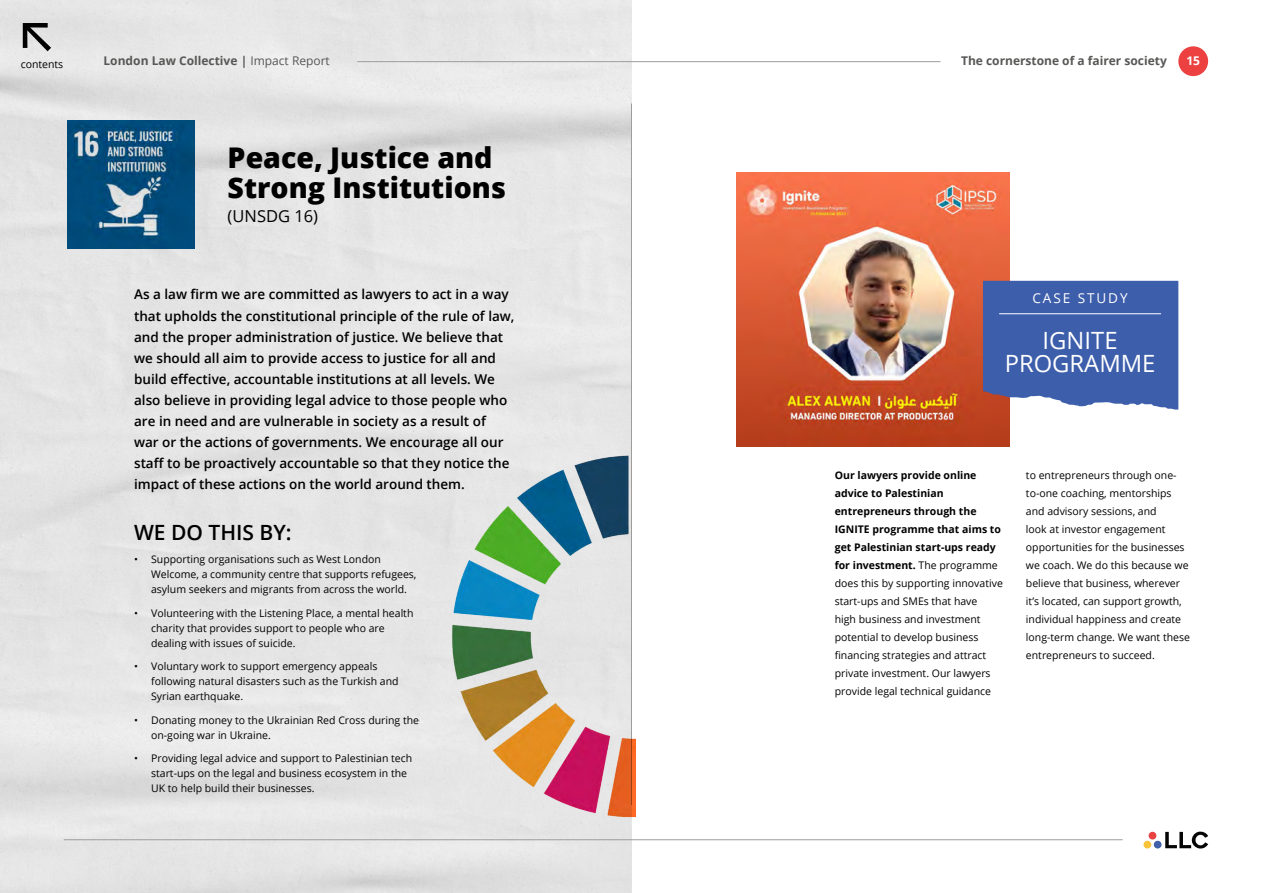
<style>
.page{position:relative;width:1263px;height:893px;background:#fff}
.page>*{position:absolute;margin:0;border:0;box-sizing:border-box;transform-origin:0 0}
.t1{font:55.35px "Mena Grotesk";color:#000}
.t2{font:800 28.5px/30px "Open Sans";color:#000}
.t3{font:23.85px/23.5px "Open Sans";color:#fff;text-align:center}
.t4{font:600 21px "Open Sans";color:#000}
.t5{font:16.5px "Open Sans";color:#000}
.t6{font:13.65px "Open Sans";letter-spacing:.14em;color:#fff}
.t7{font:600 13.5px/21px "Open Sans";color:#000}
.t8{font:700 12px "Open Sans";color:#575756}
.t9{font:700 12px "Open Sans";color:#fff}
.t10{font:10.5px/18px "Open Sans";color:#000}
.s1{font-weight:400}
.s2{font-weight:700}
</style>
<div class="page">
<img style="left:0;top:0;width:631px;height:893px">
<svg style="left:1165px;top:831px;width:43px;height:17px"></svg>
<div style="left:1148px;top:832px;width:8px;height:7px;background:#e84142;border-radius:50%"></div>
<div style="left:1154px;top:841px;width:7px;height:7px;background:#4060aa;border-radius:50%"></div>
<div style="left:1143px;top:841px;width:8px;height:7px;background:#f9c438;border-radius:50%"></div>
<div style="left:1178px;top:46px;width:30px;height:30px;background:#ed4040;border-radius:50%"></div>
<hr style="left:631px;top:103px;width:1px;height:702px;background:#9d9d9c">
<img style="left:736px;top:172px;width:274px;height:274px">
<img style="left:67px;top:120px;width:128px;height:128px">
<img style="left:419px;top:434px;width:216px;height:414px">
<svg style="left:983px;top:281px;width:195px;height:129px;background:#4965ac"></svg>
<hr style="left:999px;top:313px;width:162px;height:1px;background:#fff">
<hr style="left:357px;top:61px;width:583px;height:1px;background:#9d9d9c">
<hr style="left:64px;top:839px;width:1059px;height:1px;background:#9d9d9c">
<h1 class="t1" style="left:20px;top:-1px;width:34px">↖</h1>
<p class="t10" style="left:21px;top:55px;width:44px">contents</p>
<p class="t8" style="left:104px;top:52px;width:228px">London Law Collective | <span class="s1">Impact Report</span></p>
<p class="t8" style="left:961px;top:52px;width:207px">The cornerstone of a fairer society</p>
<p class="t9" style="left:1186px;top:52px;width:15px">15</p>
<h2 class="t2" style="left:228px;top:141px;width:280px">Peace, Justice and<br>Strong Institutions</h2>
<h3 class="t5" style="left:228px;top:204px;width:92px">(UNSDG 16)</h3>
<p class="t7" style="left:134px;top:284px;width:382px">As a law firm we are committed as lawyers to act in a way that upholds the constitutional principle of the rule of law, and the proper administration of justice. We believe that we should all aim to provide access to justice for all and build effective, accountable institutions at all levels. We also believe in providing legal advice to those people who are in need and are vulnerable in society as a result of<br>war or the actions of governments. We encourage all our staff to be proactively accountable so that they notice the impact of these actions on the world around them.</p>
<h3 class="t4" style="left:134px;top:518px;width:159px">WE DO THIS BY:</h3>
<p class="t10" style="left:151px;top:552px;width:267px;line-height:15px;text-indent:-17px">• Supporting organisations such as West London<br>Welcome, a community centre that supports refugees, asylum seekers and migrants from across the world.</p>
<p class="t10" style="left:151px;top:605px;width:264px;line-height:15px;text-indent:-17px">• Volunteering with the Listening Place, a mental health charity that provides support to people who are dealing with issues of suicide.</p>
<p class="t10" style="left:151px;top:659px;width:249px;line-height:15px;text-indent:-17px">• Voluntary work to support emergency appeals following natural disasters such as the Turkish and<br>Syrian earthquake.</p>
<p class="t10" style="left:151px;top:712px;width:269px;line-height:15px;text-indent:-17px">• Donating money to the Ukrainian Red Cross during the on-going war in Ukraine.</p>
<p class="t10" style="left:151px;top:751px;width:263px;line-height:15px;text-indent:-17px">• Providing legal advice and support to Palestinian tech start-ups on the legal and business ecosystem in the<br>UK to help build their businesses.</p>
<h3 class="t6" style="left:1032px;top:289px;width:97px">CASE STUDY</h3>
<h3 class="t3" style="left:1005px;top:328px;width:152px">IGNITE<br>PROGRAMME</h3>
<p class="t10" style="left:835px;top:466px;width:170px"><span class="s2">Our lawyers provide online advice to Palestinian entrepreneurs through the<br>IGNITE programme that aims to get Palestinian start-ups ready for investment.</span> The programme does this by supporting innovative start-ups and SMEs that have<br>high business and investment potential to develop business financing strategies and attract private investment. Our lawyers provide legal technical guidance</p>
<p class="t10" style="left:1026px;top:466px;width:166px">to entrepreneurs through one&shy;to-one coaching, mentorships and advisory sessions, and<br>look at investor engagement opportunities for the businesses we coach. We do this because we believe that business, wherever it’s located, can support growth, individual happiness and create long-term change. We want these entrepreneurs to succeed.</p>
</div>
